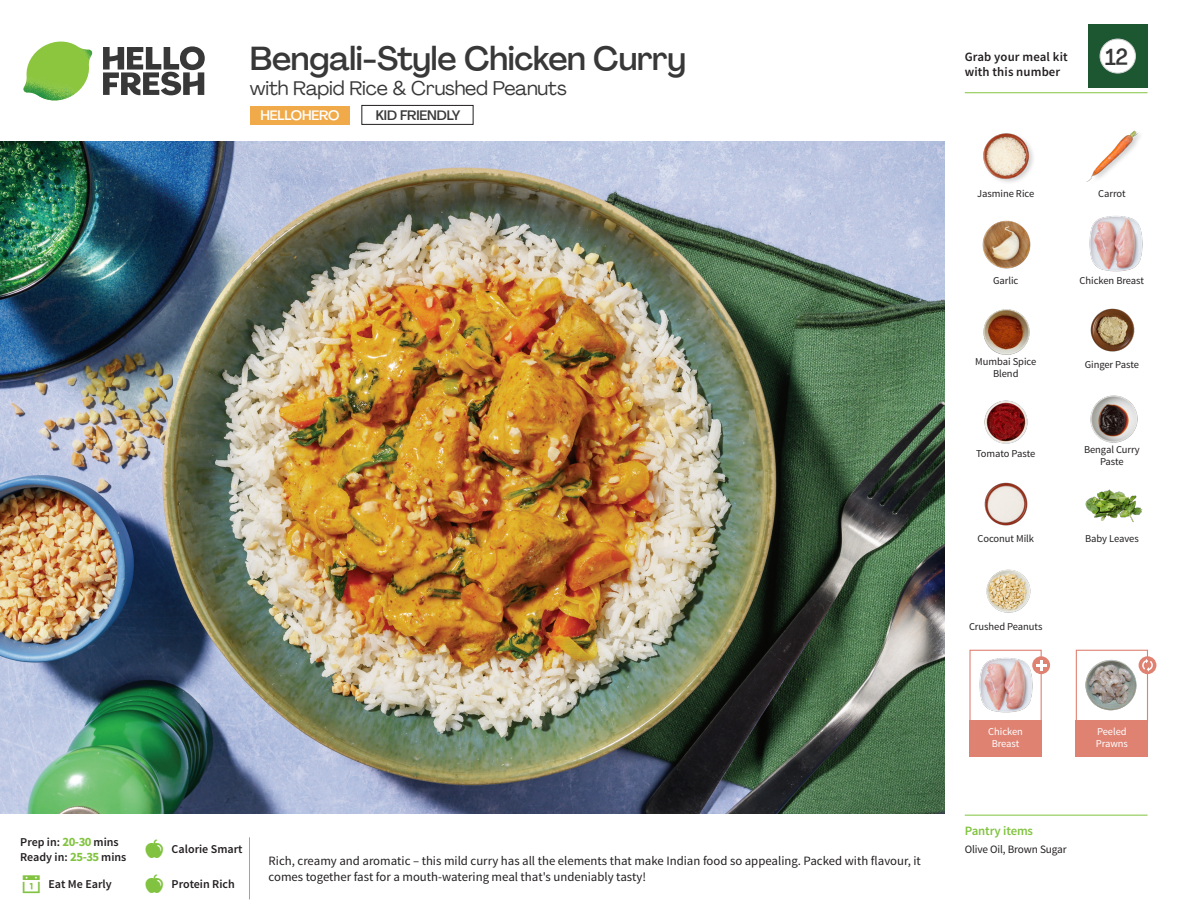
<style>
.page{position:relative;width:1188px;height:918px;background:#fff}
.page>*{position:absolute;margin:0;border:0;box-sizing:border-box;transform-origin:0 0}
._15_Titel_UK{font:500 33px "Agrandir";letter-spacing:-.01em;color:#383839}
._002_Label_Nr{font:500 22.8px "Agrandir";color:#383839;scale:.94 1}
._15_Titel_UK-2{font:19.5px "Agrandir";letter-spacing:-.01em;color:#383839}
.t1{font:500 13.5px "Agrandir";letter-spacing:-.01em;color:#383839}
.t2{font:500 13.5px "Agrandir";letter-spacing:-.01em;color:#fff}
.Step_6_Text_AU{font:12.75px/16.5px "Source Sans Pro";color:#231f20}
.t3{font:600 12.75px/15px "Source Sans Pro";letter-spacing:.01em;color:#231f20}
._04_Headers_Front{font:600 12.75px "Source Sans Pro";letter-spacing:-.01em;color:#81c340}
._04_Intro{font:600 12px "Source Sans Pro";color:#231f20}
._05_Pantry{font:11.25px "Source Sans Pro";letter-spacing:-.01em;color:#231f20}
._18_FRONT_ingredients{font:10.5px/12px "Source Sans Pro";letter-spacing:-.005em;color:#231f20;text-align:center}
._18_FRONT_ingredients-2{font:10.5px/12px "Source Sans Pro";letter-spacing:-.005em;color:#fff}
.s1{font-weight:700;font-size:12.75px;color:#81c340}
</style>
<div class="page">
<svg style="left:103px;top:46px;width:102px;height:49px"></svg>
<img style="left:23px;top:42px;width:69px;height:59px">
<img style="left:0;top:142px;width:945px;height:672px">
<div style="left:1076px;top:650px;width:72px;height:72px;border:1px solid #df8272"></div>
<div style="left:1076px;top:720px;width:72px;height:36px;background:#df8272"></div>
<div style="left:969px;top:720px;width:73px;height:36px;background:#df8272"></div>
<img style="left:1086px;top:659px;width:51px;height:51px">
<div style="left:969px;top:650px;width:73px;height:72px;border:1px solid #df8272"></div>
<img style="left:979px;top:658px;width:55px;height:55px">
<div style="left:1032px;top:656px;width:18px;height:18px;background:#df8272;border-radius:50%"></div>
<svg style="left:1036px;top:660px;width:10px;height:11px"></svg>
<div style="left:1139px;top:656px;width:17px;height:18px;background:#df8272;border-radius:50%"></div>
<svg style="left:1142px;top:659px;width:11px;height:13px"></svg>
<img style="left:983px;top:309px;width:47px;height:46px">
<img style="left:984px;top:400px;width:44px;height:44px">
<img style="left:1090px;top:308px;width:45px;height:44px">
<img style="left:1090px;top:395px;width:48px;height:48px">
<img style="left:986px;top:569px;width:45px;height:44px">
<img style="left:1085px;top:489px;width:58px;height:33px">
<img style="left:1089px;top:216px;width:54px;height:56px">
<img style="left:982px;top:220px;width:49px;height:49px">
<div style="left:982px;top:132px;width:54px;height:54px;background:#231f20;opacity:.2"></div>
<img style="left:982px;top:132px;width:49px;height:49px">
<img style="left:1086px;top:130px;width:54px;height:52px">
<img style="left:984px;top:482px;width:44px;height:44px">
<hr style="left:965px;top:815px;width:183px;height:1px;background:#81c340">
<div style="left:362px;top:105px;width:111px;height:20px;border:1px solid #231f20"></div>
<div style="left:250px;top:106px;width:100px;height:19px;background:#f0aa4a"></div>
<hr style="left:965px;top:92px;width:183px;height:1px;background:#81c340">
<div style="left:1088px;top:24px;width:60px;height:64px;background:#1d5732"></div>
<div style="left:1100px;top:39px;width:35px;height:34px;background:#fff;border-radius:50%"></div>
<div style="left:1100px;top:39px;width:36px;height:34px;border:1px solid #d1d2d4;border-radius:50%"></div>
<p class="_04_Intro" style="left:20px;top:835px;width:100px">Prep in: <span class="s1">20-30</span> mins</p>
<p class="_04_Intro" style="left:20px;top:850px;width:108px">Ready in: <span class="s1">25-35</span> mins</p>
<p class="_04_Intro" style="left:48px;top:876px;width:65px">Eat Me Early</p>
<p class="_15_Titel_UK" style="left:250px;top:38px;width:438px">Bengali-Style Chicken Curry</p>
<p class="_15_Titel_UK-2" style="left:250px;top:76px;width:318px">with Rapid Rice &amp; Crushed Peanuts</p>
<p class="t2" style="left:260px;top:107px;width:81px">HELLOHERO</p>
<p class="t1" style="left:376px;top:107px;width:86px">KID FRIENDLY</p>
<p class="_04_Intro" style="left:172px;top:841px;width:72px">Calorie Smart</p>
<p class="_04_Intro" style="left:172px;top:876px;width:65px">Protein Rich</p>
<p class="Step_6_Text_AU" style="left:269px;top:852px;width:654px">Rich, creamy and aromatic – this mild curry has all the elements that make Indian food so appealing. Packed with flavour, it comes together fast for a mouth-watering meal that's undeniably tasty!</p>
<p class="t3" style="left:965px;top:50px;width:104px">Grab your meal kit with this number</p>
<p class="_002_Label_Nr" style="left:1105px;top:43px;width:26px">12</p>
<p class="_18_FRONT_ingredients" style="left:977px;top:188px;width:59px">Jasmine Rice</p>
<p class="_18_FRONT_ingredients" style="left:1098px;top:188px;width:29px">Carrot</p>
<p class="_18_FRONT_ingredients" style="left:993px;top:274px;width:27px">Garlic</p>
<p class="_18_FRONT_ingredients" style="left:1080px;top:274px;width:66px">Chicken Breast</p>
<p class="_18_FRONT_ingredients" style="left:975px;top:356px;width:62px">Mumbai Spice</p>
<p class="_18_FRONT_ingredients" style="left:1085px;top:359px;width:56px">Ginger Paste</p>
<p class="_18_FRONT_ingredients" style="left:993px;top:368px;width:27px">Blend</p>
<p class="_18_FRONT_ingredients" style="left:976px;top:448px;width:61px">Tomato Paste</p>
<p class="_18_FRONT_ingredients" style="left:1084px;top:444px;width:57px">Bengal Curry<br>Paste</p>
<p class="_18_FRONT_ingredients" style="left:978px;top:532px;width:58px">Coconut Milk</p>
<p class="_18_FRONT_ingredients" style="left:1085px;top:532px;width:55px">Baby Leaves</p>
<p class="_18_FRONT_ingredients" style="left:969px;top:620px;width:75px">Crushed Peanuts</p>
<p class="_18_FRONT_ingredients-2" style="left:988px;top:726px;width:36px;text-align:center">Chicken<br>Breast</p>
<p class="_18_FRONT_ingredients-2" style="left:1096px;top:726px;width:34px">Peeled<br>Prawns</p>
<p class="_04_Headers_Front" style="left:965px;top:822px;width:70px">Pantry items</p>
<p class="_05_Pantry" style="left:965px;top:842px;width:104px">Olive Oil, Brown Sugar</p>
</div>
